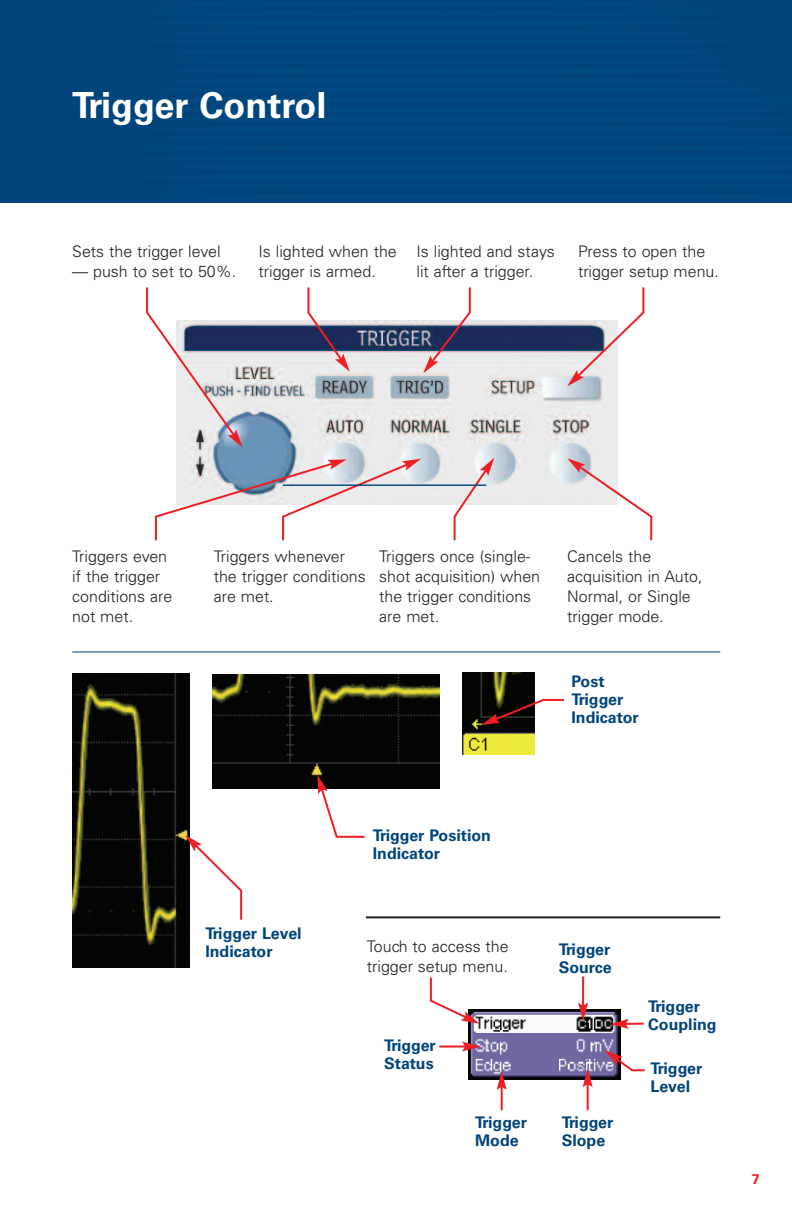
<style>
.page{position:relative;width:792px;height:1224px;background:#fff}
.page>*{position:absolute;margin:0;border:0;box-sizing:border-box;transform-origin:0 0}
.t1{font:700 36px "Univers LT Std";color:#fff}
.t2{font:300 16px/20px "Univers LT Std";color:#231f20}
.t3{font:700 16px/18px "Univers LT Std";color:#00447b}
.t4{font:700 14px "Univers LT Std";color:#ee1e24}
</style>
<div class="page">
<img style="left:177px;top:320px;width:441px;height:185px">
<div style="left:0;top:0;width:792px;height:202px;background:#00447b"></div>
<img style="left:72px;top:674px;width:118px;height:294px">
<img style="left:213px;top:674px;width:226px;height:115px">
<img style="left:463px;top:673px;width:71px;height:81px">
<img style="left:469px;top:1009px;width:151px;height:71px">
<svg style="left:154px;top:459px;width:267px;height:82px"></svg>
<svg style="left:453px;top:458px;width:41px;height:83px"></svg>
<svg style="left:567px;top:458px;width:86px;height:83px"></svg>
<svg style="left:146px;top:287px;width:97px;height:160px"></svg>
<svg style="left:306px;top:287px;width:44px;height:85px"></svg>
<svg style="left:423px;top:287px;width:49px;height:86px"></svg>
<svg style="left:185px;top:835px;width:58px;height:87px"></svg>
<svg style="left:481px;top:698px;width:83px;height:27px"></svg>
<hr style="left:72px;top:651px;width:648px;height:1px;background:#00447b">
<hr style="left:582px;top:977px;width:2px;height:29px;background:#ee1e24">
<svg style="left:578px;top:1003px;width:10px;height:18px"></svg>
<hr style="left:587px;top:1084px;width:2px;height:26px;background:#ee1e24">
<svg style="left:583px;top:1069px;width:10px;height:18px"></svg>
<hr style="left:439px;top:1046px;width:27px;height:2px;background:#ee1e24">
<svg style="left:462px;top:1042px;width:19px;height:10px"></svg>
<hr style="left:501px;top:1086px;width:2px;height:24px;background:#ee1e24">
<svg style="left:497px;top:1071px;width:10px;height:19px"></svg>
<hr style="left:366px;top:916px;width:354px;height:2px;background:#231f20">
<hr style="left:283px;top:485px;width:203px;height:1px;background:#00447b">
<svg style="left:567px;top:287px;width:78px;height:99px"></svg>
<svg style="left:317px;top:775px;width:50px;height:63px"></svg>
<svg style="left:605px;top:1050px;width:40px;height:22px"></svg>
<svg style="left:610px;top:1019px;width:34px;height:10px"></svg>
<svg style="left:429px;top:977px;width:51px;height:47px"></svg>
<h1 class="t1" style="left:72px;top:92px;width:256px">Trigger Control</h1>
<p class="t2" style="left:72px;top:243px;width:150px">Sets the trigger level</p>
<p class="t2" style="left:72px;top:263px;width:166px">— push to set to 50%.</p>
<p class="t2" style="left:259px;top:243px;width:140px">Is lighted when the trigger is armed.</p>
<p class="t2" style="left:416px;top:243px;width:140px">Is lighted and stays lit after a trigger.</p>
<p class="t2" style="left:578px;top:243px;width:142px">Press to open the trigger setup menu.</p>
<p class="t2" style="left:72px;top:548px;width:102px">Triggers even if the trigger conditions are not met.</p>
<p class="t2" style="left:214px;top:548px;width:154px">Triggers whenever the trigger conditions are met.</p>
<p class="t2" style="left:379px;top:548px;width:162px">Triggers once (single&shy;shot acquisition) when the trigger conditions are met.</p>
<p class="t2" style="left:567px;top:548px;width:137px">Cancels the acquisition in Auto,<br>Normal, or Single trigger mode.</p>
<p class="t3" style="left:572px;top:674px;width:69px">Post<br>Trigger<br>Indicator</p>
<p class="t3" style="left:205px;top:926px;width:98px">Trigger Level<br>Indicator</p>
<p class="t3" style="left:373px;top:827px;width:120px">Trigger Position<br>Indicator</p>
<p class="t2" style="left:367px;top:938px;width:143px">Touch to access the trigger setup menu.</p>
<p class="t3" style="left:384px;top:1038px;width:53px">Trigger<br>Status</p>
<p class="t3" style="left:475px;top:1115px;width:53px">Trigger<br>Mode</p>
<p class="t3" style="left:559px;top:942px;width:55px">Trigger<br>Source</p>
<p class="t3" style="left:562px;top:1115px;width:53px">Trigger<br>Slope</p>
<p class="t3" style="left:648px;top:999px;width:70px">Trigger<br>Coupling</p>
<p class="t3" style="left:651px;top:1061px;width:53px">Trigger<br>Level</p>
<p class="t4" style="left:752px;top:1174px;width:9px">7</p>
</div>
